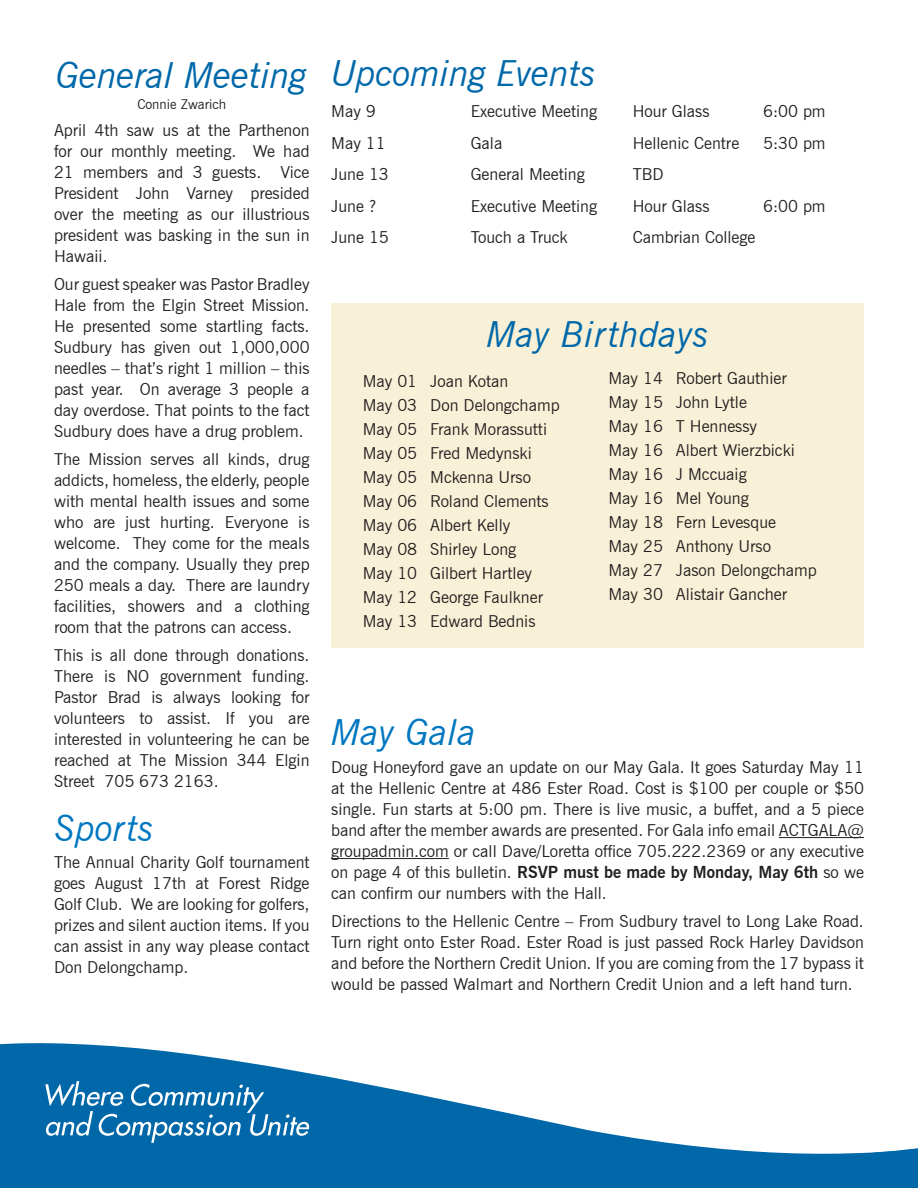
<style>
.page{position:relative;width:918px;height:1188px;background:#fff}
.page>*{position:absolute;margin:0;border:0;box-sizing:border-box;transform-origin:0 0}
.Headline{font:italic 36px "News Gothic BT";letter-spacing:-.01em;color:#0068a9}
.Headline-2{font:italic 36px "News Gothic BT";color:#0077c0}
.Headline-3{font:16.5px/21px "News Gothic BT";color:#231f20;text-align:justify}
.Headline-4{font:13.5px "News Gothic BT";color:#231f20}
.s1{font-weight:700}
</style>
<div class="page">
<svg style="left:0;top:1043px;width:350px;height:38px;fill:#0068a9"></svg>
<div style="left:0;top:1070px;width:260px;height:90px;background:#0068a9"></div>
<div style="left:331px;top:303px;width:533px;height:345px;background:#f9f1d7"></div>
<svg style="left:0;top:1081px;width:918px;height:107px"></svg>
<hr style="left:779px;top:837px;width:85px;height:1px;background:#231f20">
<hr style="left:331px;top:858px;width:118px;height:1px;background:#231f20">
<p class="Headline" style="left:56px;top:53px;width:253px">General Meeting</p>
<p class="Headline-4" style="left:137px;top:96px;width:90px">Connie Zwarich</p>
<p class="Headline-3" style="left:54px;top:120px;width:257px">April 4th saw us at the Parthenon for our monthly meeting. We had 21 members and 3 guests. Vice President John Varney presided over the meeting as our illustrious president was basking in the sun in Hawaii.</p>
<p class="Headline-3" style="left:54px;top:274px;width:257px">Our guest speaker was Pastor Bradley Hale from the Elgin Street Mission.<br>He presented some startling facts.<br>Sudbury has given out 1,000,000 needles – that’s right 1 million – this past year. On average 3 people a day overdose. That points to the fact Sudbury does have a drug problem.</p>
<p class="Headline-3" style="left:54px;top:448px;width:257px">The Mission serves all kinds, drug addicts, homeless, the elderly, people with mental health issues and some who are just hurting. Everyone is welcome. They come for the meals and the company. Usually they prep 250 meals a day. There are laundry facilities, showers and a clothing room that the patrons can access.</p>
<p class="Headline-3" style="left:54px;top:644px;width:257px">This is all done through donations.<br>There is NO government funding.<br>Pastor Brad is always looking for volunteers to assist. If you are interested in volunteering he can be reached at The Mission 344 Elgin Street 705 673 2163.</p>
<p class="Headline-2" style="left:54px;top:806px;width:101px">Sports</p>
<p class="Headline-3" style="left:54px;top:852px;width:257px">The Annual Charity Golf tournament goes August 17th at Forest Ridge Golf Club. We are looking for golfers, prizes and silent auction items. If you can assist in any way please contact Don Delongchamp.</p>
<p class="Headline" style="left:331px;top:51px;width:266px">Upcoming Events</p>
<p class="Headline-3" style="left:331px;top:101px;width:46px">May 9</p>
<p class="Headline-3" style="left:471px;top:101px;width:128px">Executive Meeting</p>
<p class="Headline-3" style="left:633px;top:101px;width:78px">Hour Glass</p>
<p class="Headline-3" style="left:763px;top:101px;width:64px">6:00 pm</p>
<p class="Headline-3" style="left:331px;top:132px;width:56px">May 11</p>
<p class="Headline-3" style="left:471px;top:132px;width:33px">Gala</p>
<p class="Headline-3" style="left:633px;top:132px;width:108px">Hellenic Centre</p>
<p class="Headline-3" style="left:763px;top:132px;width:64px">5:30 pm</p>
<p class="Headline-3" style="left:331px;top:164px;width:59px">June 13</p>
<p class="Headline-3" style="left:471px;top:164px;width:116px">General Meeting</p>
<p class="Headline-3" style="left:633px;top:164px;width:32px">TBD</p>
<p class="Headline-3" style="left:331px;top:195px;width:47px">June ?</p>
<p class="Headline-3" style="left:471px;top:195px;width:128px">Executive Meeting</p>
<p class="Headline-3" style="left:633px;top:195px;width:78px">Hour Glass</p>
<p class="Headline-3" style="left:763px;top:195px;width:64px">6:00 pm</p>
<p class="Headline-3" style="left:331px;top:227px;width:59px">June 15</p>
<p class="Headline-3" style="left:471px;top:227px;width:99px">Touch a Truck</p>
<p class="Headline-3" style="left:633px;top:227px;width:124px">Cambrian College</p>
<p class="Headline" style="left:487px;top:312px;width:224px">May Birthdays</p>
<p class="Headline-3" style="left:363px;top:370px;width:147px">May 01 Joan Kotan</p>
<p class="Headline-3" style="left:363px;top:394px;width:198px">May 03 Don Delongchamp</p>
<p class="Headline-3" style="left:363px;top:418px;width:186px">May 05 Frank Morassutti</p>
<p class="Headline-3" style="left:363px;top:442px;width:171px">May 05 Fred Medynski</p>
<p class="Headline-3" style="left:363px;top:466px;width:170px">May 05 Mckenna Urso</p>
<p class="Headline-3" style="left:363px;top:490px;width:188px">May 06 Roland Clements</p>
<p class="Headline-3" style="left:363px;top:514px;width:149px">May 06 Albert Kelly</p>
<p class="Headline-3" style="left:363px;top:538px;width:155px">May 08 Shirley Long</p>
<p class="Headline-3" style="left:363px;top:562px;width:171px">May 10 Gilbert Hartley</p>
<p class="Headline-3" style="left:363px;top:586px;width:182px">May 12 George Faulkner</p>
<p class="Headline-3" style="left:363px;top:610px;width:174px">May 13 Edward Bednis</p>
<p class="Headline-3" style="left:608px;top:367px;width:180px">May 14 Robert Gauthier</p>
<p class="Headline-3" style="left:608px;top:391px;width:140px">May 15 John Lytle</p>
<p class="Headline-3" style="left:608px;top:415px;width:150px">May 16 T Hennessy</p>
<p class="Headline-3" style="left:608px;top:439px;width:188px">May 16 Albert Wierzbicki</p>
<p class="Headline-3" style="left:608px;top:463px;width:140px">May 16 J Mccuaig</p>
<p class="Headline-3" style="left:608px;top:487px;width:142px">May 16 Mel Young</p>
<p class="Headline-3" style="left:608px;top:511px;width:169px">May 18 Fern Levesque</p>
<p class="Headline-3" style="left:608px;top:535px;width:164px">May 25 Anthony Urso</p>
<p class="Headline-3" style="left:608px;top:559px;width:210px">May 27 Jason Delongchamp</p>
<p class="Headline-3" style="left:608px;top:583px;width:180px">May 30 Alistair Gancher</p>
<p class="Headline-2" style="left:331px;top:711px;width:146px">May Gala</p>
<p class="Headline-3" style="left:331px;top:757px;width:534px">Doug Honeyford gave an update on our May Gala. It goes Saturday May 11 at the Hellenic Centre at 486 Ester Road. Cost is $100 per couple or $50 single. Fun starts at 5:00 pm. There is live music, a buffet, and a 5 piece band after the member awards are presented. For Gala info email ACTGALA@ groupadmin.com or call Dave/Loretta office 705.222.2369 or any executive on page 4 of this bulletin. <span class="s1">RSVP must be made by Monday, May 6th</span> so we can confirm our numbers with the Hall.</p>
<p class="Headline-3" style="left:331px;top:910px;width:534px">Directions to the Hellenic Centre – From Sudbury travel to Long Lake Road.<br>Turn right onto Ester Road. Ester Road is just passed Rock Harley Davidson and before the Northern Credit Union. If you are coming from the 17 bypass it would be passed Walmart and Northern Credit Union and a left hand turn.</p>
</div>
